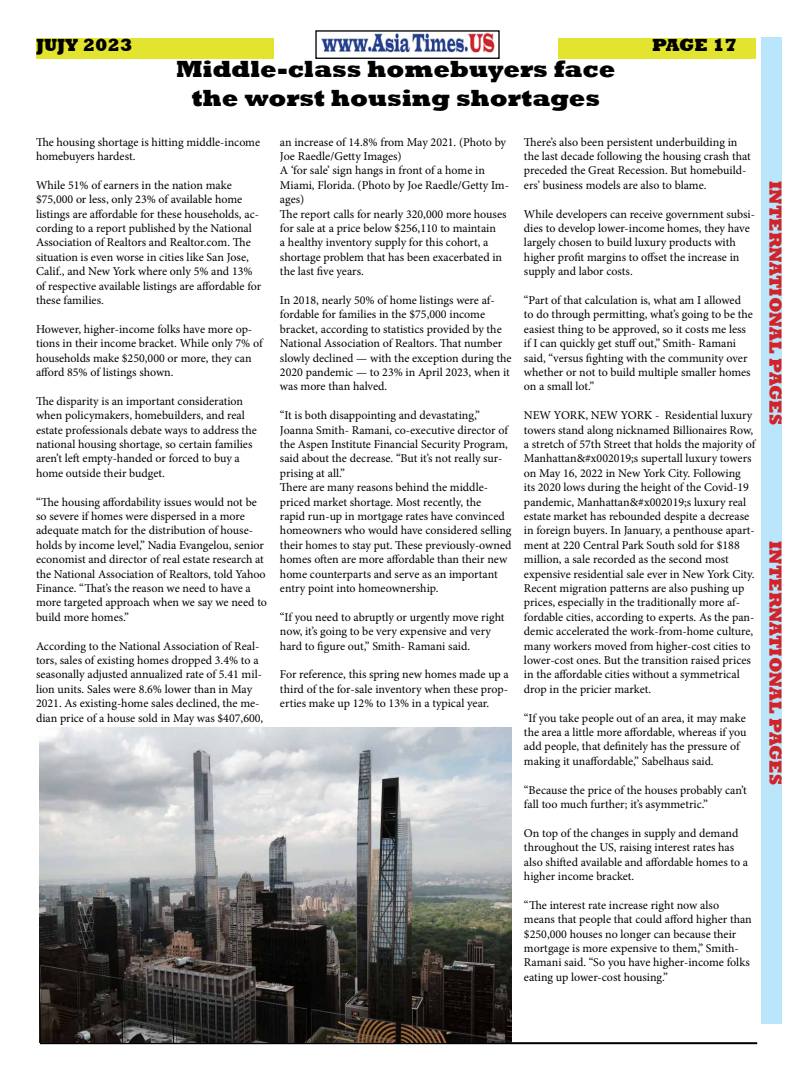
<style>
.page{position:relative;width:792px;height:1080px;background:#fff}
.page>*{position:absolute;margin:0;border:0;box-sizing:border-box;transform-origin:0 0}
.t1{font:800 24px/28.8px "Rockwell";color:#000;text-align:center}
.t2{font:800 18px "Rockwell";color:#d2232a}
.t3{font:800 18px "Rockwell";color:#000}
.t4{font:12px/14.4px "Minion Pro";letter-spacing:-.005em;color:#000}
</style>
<div class="page">
<div style="left:36px;top:39px;width:720px;height:20px;background:#e2e42f"></div>
<div style="left:274px;top:37px;width:284px;height:24px;background:#fff"></div>
<img style="left:321px;top:32px;width:174px;height:21px">
<div style="left:315px;top:30px;width:185px;height:29px;border:1px solid #000"></div>
<hr style="left:40px;top:1042px;width:717px;height:2px;background:#000">
<div style="left:762px;top:37px;width:20px;height:987px;background:#b9e6fa"></div>
<img style="left:40px;top:728px;width:472px;height:314px">
<h2 class="t3" style="left:36px;top:35px;width:98px">JUJY 2023</h2>
<h2 class="t3" style="left:652px;top:35px;width:86px">PAGE 17</h2>
<h1 class="t1" style="left:176px;top:55px;width:441px">Middle-class homebuyers face the worst housing shortages</h1>
<p class="t4" style="left:36px;top:135px;width:226px">The housing shortage is hitting middle-income homebuyers hardest.</p>
<p class="t4" style="left:36px;top:178px;width:227px">While 51% of earners in the nation make $75,000 or less, only 23% of available home listings are affordable for these households, ac&shy;cording to a report published by the National Association of Realtors and Realtor.com. The situation is even worse in cities like San Jose, Calif., and New York where only 5% and 13% of respective available listings are affordable for these families.</p>
<p class="t4" style="left:36px;top:322px;width:228px">However, higher-income folks have more op&shy;tions in their income bracket. While only 7% of households make $250,000 or more, they can afford 85% of listings shown.</p>
<p class="t4" style="left:36px;top:394px;width:222px">The disparity is an important consideration when policymakers, homebuilders, and real estate professionals debate ways to address the national housing shortage, so certain families aren’t left empty-handed or forced to buy a home outside their budget.</p>
<p class="t4" style="left:36px;top:495px;width:233px">“The housing affordability issues would not be so severe if homes were dispersed in a more adequate match for the distribution of house&shy;holds by income level,” Nadia Evangelou, senior economist and director of real estate research at the National Association of Realtors, told Yahoo Finance. “That’s the reason we need to have a more targeted approach when we say we need to build more homes.”</p>
<p class="t4" style="left:36px;top:639px;width:229px">According to the National Association of Real&shy;tors, sales of existing homes dropped 3.4% to a seasonally adjusted annualized rate of 5.41 mil&shy;lion units. Sales were 8.6% lower than in May 2021. As existing-home sales declined, the me&shy;dian price of a house sold in May was $407,600,</p>
<p class="t4" style="left:524px;top:135px;width:228px">There’s also been persistent underbuilding in the last decade following the housing crash that preceded the Great Recession. But homebuild&shy;ers’ business models are also to blame.</p>
<p class="t4" style="left:524px;top:207px;width:233px">While developers can receive government subsi&shy;dies to develop lower-income homes, they have largely chosen to build luxury products with higher profit margins to offset the increase in supply and labor costs.</p>
<p class="t4" style="left:524px;top:293px;width:231px">“Part of that calculation is, what am I allowed to do through permitting, what’s going to be the easiest thing to be approved, so it costs me less if I can quickly get stuff out,” Smith- Ramani said, “versus fighting with the community over whether or not to build multiple smaller homes on a small lot.”</p>
<p class="t4" style="left:524px;top:408px;width:233px">NEW YORK, NEW YORK - Residential luxury towers stand along nicknamed Billionaires Row, a stretch of 57th Street that holds the majority of Manhattan&amp;#x002019;s supertall luxury towers on May 16, 2022 in New York City. Following<br>its 2020 lows during the height of the Covid-19 pandemic, Manhattan&amp;#x002019;s luxury real estate market has rebounded despite a decrease in foreign buyers. In January, a penthouse apart&shy;ment at 220 Central Park South sold for $188 million, a sale recorded as the second most expensive residential sale ever in New York City.<br>Recent migration patterns are also pushing up prices, especially in the traditionally more af&shy;fordable cities, according to experts. As the pan&shy;demic accelerated the work-from-home culture, many workers moved from higher-cost cities to lower-cost ones. But the transition raised prices in the affordable cities without a symmetrical drop in the pricier market.</p>
<p class="t4" style="left:524px;top:711px;width:224px">“If you take people out of an area, it may make the area a little more affordable, whereas if you add people, that definitely has the pressure of making it unaffordable,” Sabelhaus said.</p>
<p class="t4" style="left:524px;top:783px;width:224px">“Because the price of the houses probably can’t fall too much further; it’s asymmetric.”</p>
<p class="t4" style="left:524px;top:826px;width:226px">On top of the changes in supply and demand throughout the US, raising interest rates has also shifted available and affordable homes to a higher income bracket.</p>
<p class="t4" style="left:524px;top:898px;width:229px">“The interest rate increase right now also means that people that could afford higher than $250,000 houses no longer can because their mortgage is more expensive to them,” Smith-Ramani said. “So you have higher-income folks eating up lower-cost housing.”</p>
<p class="t4" style="left:280px;top:135px;width:231px">an increase of 14.8% from May 2021. (Photo by Joe Raedle/Getty Images)<br>A ‘for sale’ sign hangs in front of a home in Miami, Florida. (Photo by Joe Raedle/Getty Im&shy;ages)<br>The report calls for nearly 320,000 more houses for sale at a price below $256,110 to maintain<br>a healthy inventory supply for this cohort, a shortage problem that has been exacerbated in the last five years.</p>
<p class="t4" style="left:280px;top:293px;width:233px">In 2018, nearly 50% of home listings were af&shy;fordable for families in the $75,000 income bracket, according to statistics provided by the National Association of Realtors. That number slowly declined — with the exception during the 2020 pandemic — to 23% in April 2023, when it was more than halved.</p>
<p class="t4" style="left:280px;top:408px;width:233px">“It is both disappointing and devastating,” Joanna Smith- Ramani, co-executive director of the Aspen Institute Financial Security Program, said about the decrease. “But it’s not really sur&shy;prising at all.”<br>There are many reasons behind the middle&shy;priced market shortage. Most recently, the<br>rapid run-up in mortgage rates have convinced homeowners who would have considered selling their homes to stay put. These previously-owned homes often are more affordable than their new home counterparts and serve as an important entry point into homeownership.</p>
<p class="t4" style="left:280px;top:610px;width:226px">“If you need to abruptly or urgently move right now, it’s going to be very expensive and very hard to figure out,” Smith- Ramani said.</p>
<p class="t4" style="left:280px;top:667px;width:230px;text-align:justify">For reference, this spring new homes made up a third of the for-sale inventory when these prop&shy;erties make up 12% to 13% in a typical year.</p>
<h2 class="t2" style="left:786px;top:181px;width:245px;rotate:90deg">INTERNATIONAL PAGES</h2>
<h2 class="t2" style="left:786px;top:541px;width:245px;rotate:90deg">INTERNATIONAL PAGES</h2>
</div>
